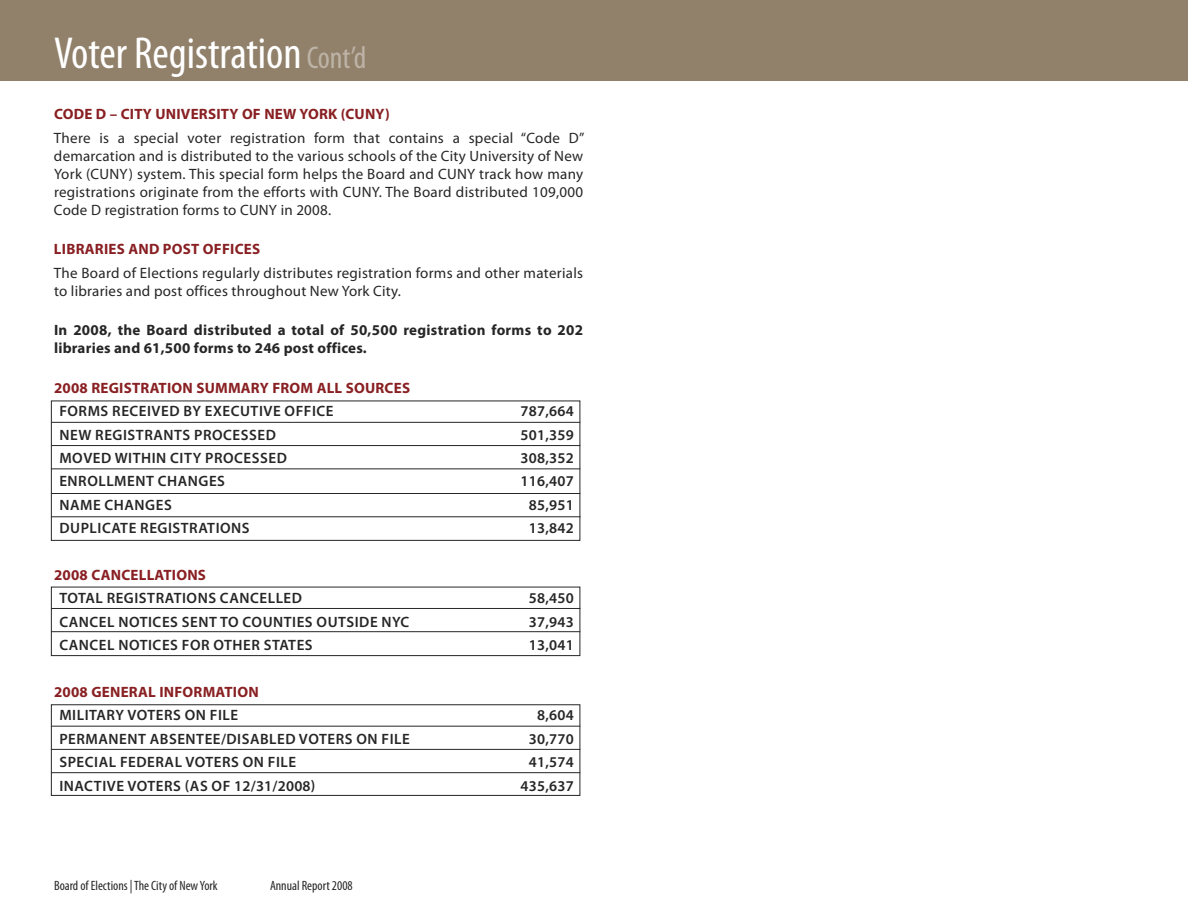
<style>
.page{position:relative;width:1188px;height:918px;background:#fff}
.page>*{position:absolute;margin:0;border:0;box-sizing:border-box;transform-origin:0 0}
.t1{font:condensed 45px "Myriad Pro";color:#fff}
.t2{font:15px/18px "Myriad Pro";letter-spacing:.015em;color:#272627;text-align:justify}
.t3{font:600 15px "Myriad Pro";letter-spacing:.035em;color:#272627}
.t4{font:700 15px "Myriad Pro";letter-spacing:.015em;color:#892023}
.t5{font:700 15px/18px "Myriad Pro";letter-spacing:.02em;color:#272627}
.t6{font:condensed 13.5px "Myriad Pro";color:#272627}
.s1{font-size:31.5px;color:#bdb3a6}
</style>
<div class="page">
<div style="left:51px;top:401px;width:529px;height:140px;border:1px solid #272627"></div>
<hr style="left:51px;top:422px;width:529px;height:1px;background:#272627">
<hr style="left:51px;top:445px;width:529px;height:1px;background:#272627">
<hr style="left:51px;top:468px;width:529px;height:1px;background:#272627">
<hr style="left:51px;top:493px;width:529px;height:1px;background:#272627">
<hr style="left:51px;top:516px;width:529px;height:1px;background:#272627">
<div style="left:51px;top:587px;width:529px;height:69px;border:1px solid #272627"></div>
<hr style="left:51px;top:608px;width:529px;height:1px;background:#272627">
<hr style="left:51px;top:631px;width:529px;height:1px;background:#272627">
<div style="left:51px;top:704px;width:529px;height:92px;border:1px solid #272627"></div>
<hr style="left:51px;top:726px;width:529px;height:1px;background:#272627">
<hr style="left:51px;top:749px;width:529px;height:1px;background:#272627">
<hr style="left:51px;top:772px;width:529px;height:1px;background:#272627">
<div style="left:0;top:0;width:1188px;height:81px;background:#91816b"></div>
<h1 class="t1" style="left:54px;top:37px;width:314px">Voter Registration <span class="s1">Cont’d</span></h1>
<p class="t4" style="left:54px;top:109px;width:337px">CODE D – CITY UNIVERSITY OF NEW YORK (CUNY)</p>
<p class="t2" style="left:54px;top:130px;width:532px">There is a special voter registration form that contains a special “Code D” demarcation and is distributed to the various schools of the City University of New York (CUNY) system. This special form helps the Board and CUNY track how many registrations originate from the efforts with CUNY. The Board distributed 109,000<br>Code D registration forms to CUNY in 2008.</p>
<p class="t4" style="left:54px;top:244px;width:208px">LIBRARIES AND POST OFFICES</p>
<p class="t2" style="left:54px;top:265px;width:531px">The Board of Elections regularly distributes registration forms and other materials to libraries and post offices throughout New York City.</p>
<p class="t5" style="left:54px;top:322px;width:531px">In 2008, the Board distributed a total of 50,500 registration forms to 202 libraries and 61,500 forms to 246 post offices.</p>
<p class="t4" style="left:54px;top:382px;width:358px">2008 REGISTRATION SUMMARY FROM ALL SOURCES</p>
<p class="t3" style="left:59px;top:406px;width:276px">FORMS RECEIVED BY EXECUTIVE OFFICE</p>
<p class="t3" style="left:521px;top:406px;width:55px">787,664</p>
<p class="t3" style="left:59px;top:429px;width:218px">NEW REGISTRANTS PROCESSED</p>
<p class="t3" style="left:521px;top:429px;width:55px">501,359</p>
<p class="t3" style="left:59px;top:452px;width:229px">MOVED WITHIN CITY PROCESSED</p>
<p class="t3" style="left:521px;top:452px;width:55px">308,352</p>
<p class="t3" style="left:59px;top:476px;width:167px">ENROLLMENT CHANGES</p>
<p class="t3" style="left:521px;top:476px;width:55px">116,407</p>
<p class="t3" style="left:59px;top:499px;width:114px">NAME CHANGES</p>
<p class="t3" style="left:529px;top:499px;width:46px">85,951</p>
<p class="t3" style="left:59px;top:523px;width:192px">DUPLICATE REGISTRATIONS</p>
<p class="t3" style="left:529px;top:523px;width:46px">13,842</p>
<p class="t4" style="left:54px;top:569px;width:154px">2008 CANCELLATIONS</p>
<p class="t3" style="left:59px;top:593px;width:244px">TOTAL REGISTRATIONS CANCELLED</p>
<p class="t3" style="left:529px;top:593px;width:46px">58,450</p>
<p class="t3" style="left:59px;top:616px;width:352px">CANCEL NOTICES SENT TO COUNTIES OUTSIDE NYC</p>
<p class="t3" style="left:529px;top:616px;width:46px">37,943</p>
<p class="t3" style="left:59px;top:640px;width:255px">CANCEL NOTICES FOR OTHER STATES</p>
<p class="t3" style="left:529px;top:640px;width:46px">13,041</p>
<p class="t4" style="left:54px;top:686px;width:206px">2008 GENERAL INFORMATION</p>
<p class="t3" style="left:59px;top:710px;width:180px">MILITARY VOTERS ON FILE</p>
<p class="t3" style="left:537px;top:710px;width:38px">8,604</p>
<p class="t3" style="left:59px;top:733px;width:352px">PERMANENT ABSENTEE/DISABLED VOTERS ON FILE</p>
<p class="t3" style="left:529px;top:733px;width:46px">30,770</p>
<p class="t3" style="left:59px;top:757px;width:238px">SPECIAL FEDERAL VOTERS ON FILE</p>
<p class="t3" style="left:529px;top:757px;width:46px">41,574</p>
<p class="t3" style="left:59px;top:780px;width:258px">INACTIVE VOTERS (AS OF 12/31/2008)</p>
<p class="t3" style="left:521px;top:780px;width:55px">435,637</p>
<p class="t6" style="left:54px;top:881px;width:165px">Board of Elections |The City of NewYork</p>
<p class="t6" style="left:270px;top:881px;width:84px">Annual Report 2008</p>
</div>
